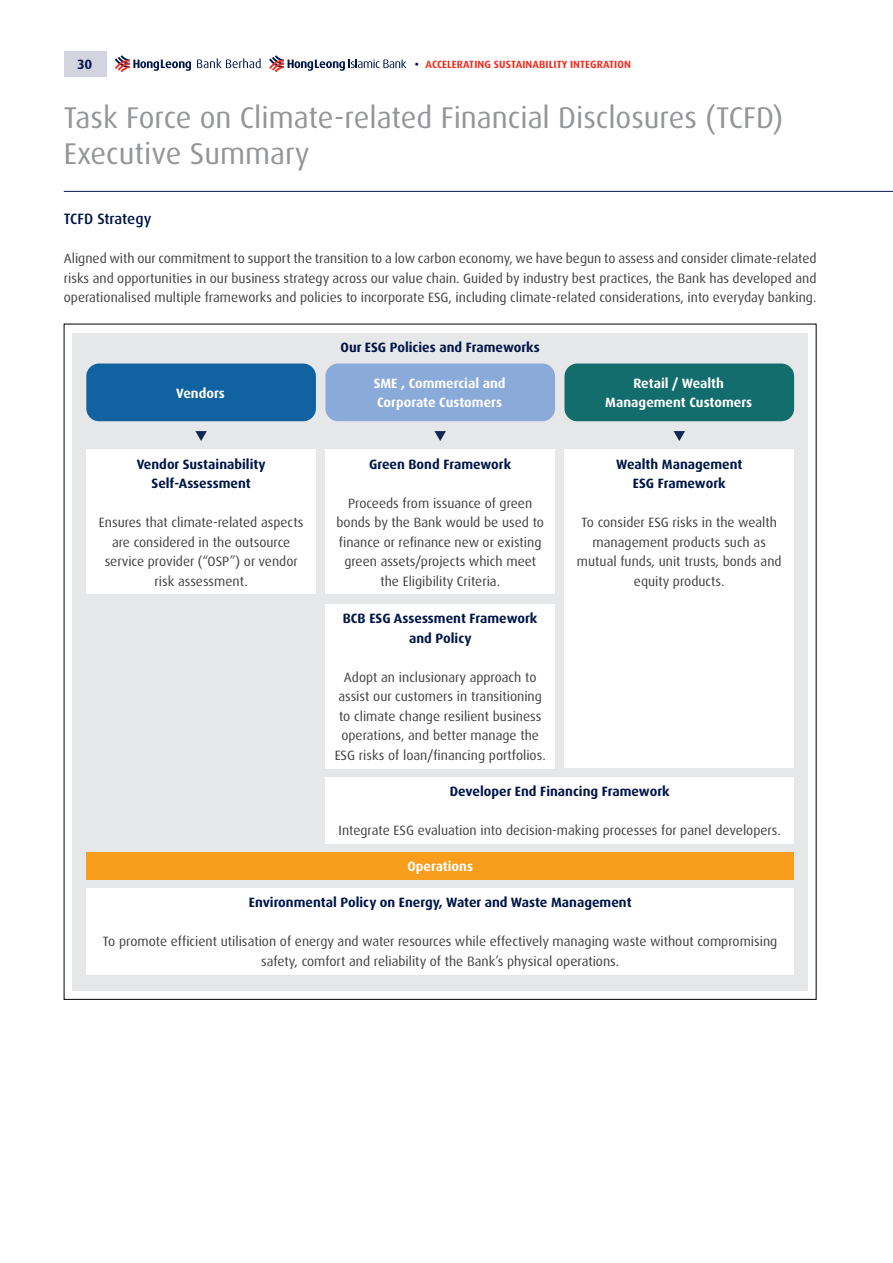
<style>
.page{position:relative;width:893px;height:1263px;background:#fff}
.page>*{position:absolute;margin:0;border:0;box-sizing:border-box;transform-origin:0 0}
.t1{font:30px/36px "Dax OT";color:#939598}
.t2{font:500 15px "Dax OT";letter-spacing:-.005em;color:#001648}
.t3{font:13.5px/19.5px "Dax OT";color:#414042;text-align:center}
.t4{font:700 13.5px/19.5px "Dax OT";color:#001648;text-align:center}
.t5{font:700 13.5px/19.5px "Dax OT";color:#fff}
.t6{font:700 10.5px "Dax OT";letter-spacing:.01em;color:#ee3124}
.s1{color:#001648}
</style>
<div class="page">
<hr style="left:64px;top:191px;width:829px;height:1px;background:#001648">
<div style="left:64px;top:51px;width:42px;height:26px;background:#d3d4e0"></div>
<svg style="left:197px;top:58px;width:64px;height:10px"></svg>
<svg style="left:115px;top:55px;width:76px;height:17px"></svg>
<svg style="left:269px;top:55px;width:137px;height:17px"></svg>
<div style="left:72px;top:333px;width:736px;height:657px;background:#e6e7e8"></div>
<div style="left:325px;top:363px;width:230px;height:58px;background:#8aaad9;border-radius:13px"></div>
<div style="left:564px;top:363px;width:230px;height:58px;background:#126d6c;border-radius:13px"></div>
<div style="left:86px;top:363px;width:230px;height:58px;background:#1162a1;border-radius:13px"></div>
<div style="left:86px;top:450px;width:230px;height:144px;background:#fff"></div>
<div style="left:325px;top:450px;width:230px;height:144px;background:#fff"></div>
<div style="left:325px;top:604px;width:230px;height:164px;background:#fff"></div>
<div style="left:325px;top:777px;width:469px;height:66px;background:#fff"></div>
<div style="left:564px;top:450px;width:230px;height:318px;background:#fff"></div>
<svg style="left:195px;top:431px;width:12px;height:10px"></svg>
<svg style="left:434px;top:431px;width:12px;height:10px"></svg>
<svg style="left:674px;top:431px;width:11px;height:10px"></svg>
<div style="left:86px;top:852px;width:708px;height:27px;background:#f99d1c"></div>
<div style="left:86px;top:888px;width:708px;height:86px;background:#fff"></div>
<p class="t4" style="left:78px;top:55px;width:16px">30</p>
<p class="t6" style="left:415px;top:58px;width:218px"><span class="s1">•</span> ACCELERATING SUSTAINABILITY INTEGRATION</p>
<h1 class="t1" style="left:64px;top:100px;width:721px">Task Force on Climate-related Financial Disclosures (TCFD)<br>Executive Summary</h1>
<p class="t2" style="left:64px;top:210px;width:89px">TCFD Strategy</p>
<p class="t3" style="left:64px;top:249px;width:754px;text-align:justify">Aligned with our commitment to support the transition to a low carbon economy, we have begun to assess and consider climate-related risks and opportunities in our business strategy across our value chain. Guided by industry best practices, the Bank has developed and operationalised multiple frameworks and policies to incorporate ESG, including climate-related considerations, into everyday banking.</p>
<p class="t4" style="left:341px;top:338px;width:201px">Our ESG Policies and Frameworks</p>
<p class="t5" style="left:374px;top:374px;width:133px">SME , Commercial and<br>Corporate Customers</p>
<p class="t5" style="left:605px;top:374px;width:149px;text-align:center">Retail / Wealth<br>Management Customers</p>
<p class="t5" style="left:176px;top:383px;width:50px">Vendors</p>
<p class="t4" style="left:137px;top:454px;width:130px">Vendor Sustainability<br>Self-Assessment</p>
<p class="t3" style="left:99px;top:513px;width:206px">Ensures that climate-related aspects are considered in the outsource service provider (“OSP”) or vendor risk assessment.</p>
<p class="t4" style="left:369px;top:454px;width:144px">Green Bond Framework</p>
<p class="t3" style="left:336px;top:493px;width:209px">Proceeds from issuance of green bonds by the Bank would be used to finance or refinance new or existing green assets/projects which meet the Eligibility Criteria.</p>
<p class="t4" style="left:343px;top:609px;width:196px">BCB ESG Assessment Framework and Policy</p>
<p class="t3" style="left:335px;top:667px;width:213px">Adopt an inclusionary approach to assist our customers in transitioning to climate change resilient business operations, and better manage the ESG risks of loan/financing portfolios.</p>
<p class="t4" style="left:450px;top:782px;width:221px">Developer End Financing Framework</p>
<p class="t3" style="left:339px;top:821px;width:444px">Integrate ESG evaluation into decision-making processes for panel developers.</p>
<p class="t4" style="left:616px;top:454px;width:128px">Wealth Management<br>ESG Framework</p>
<p class="t3" style="left:577px;top:513px;width:206px">To consider ESG risks in the wealth management products such as mutual funds, unit trusts, bonds and equity products.</p>
<p class="t5" style="left:407px;top:857px;width:67px">Operations</p>
<p class="t4" style="left:249px;top:893px;width:384px">Environmental Policy on Energy, Water and Waste Management</p>
<p class="t3" style="left:103px;top:932px;width:676px">To promote efficient utilisation of energy and water resources while effectively managing waste without compromising safety, comfort and reliability of the Bank’s physical operations.</p>
</div>
